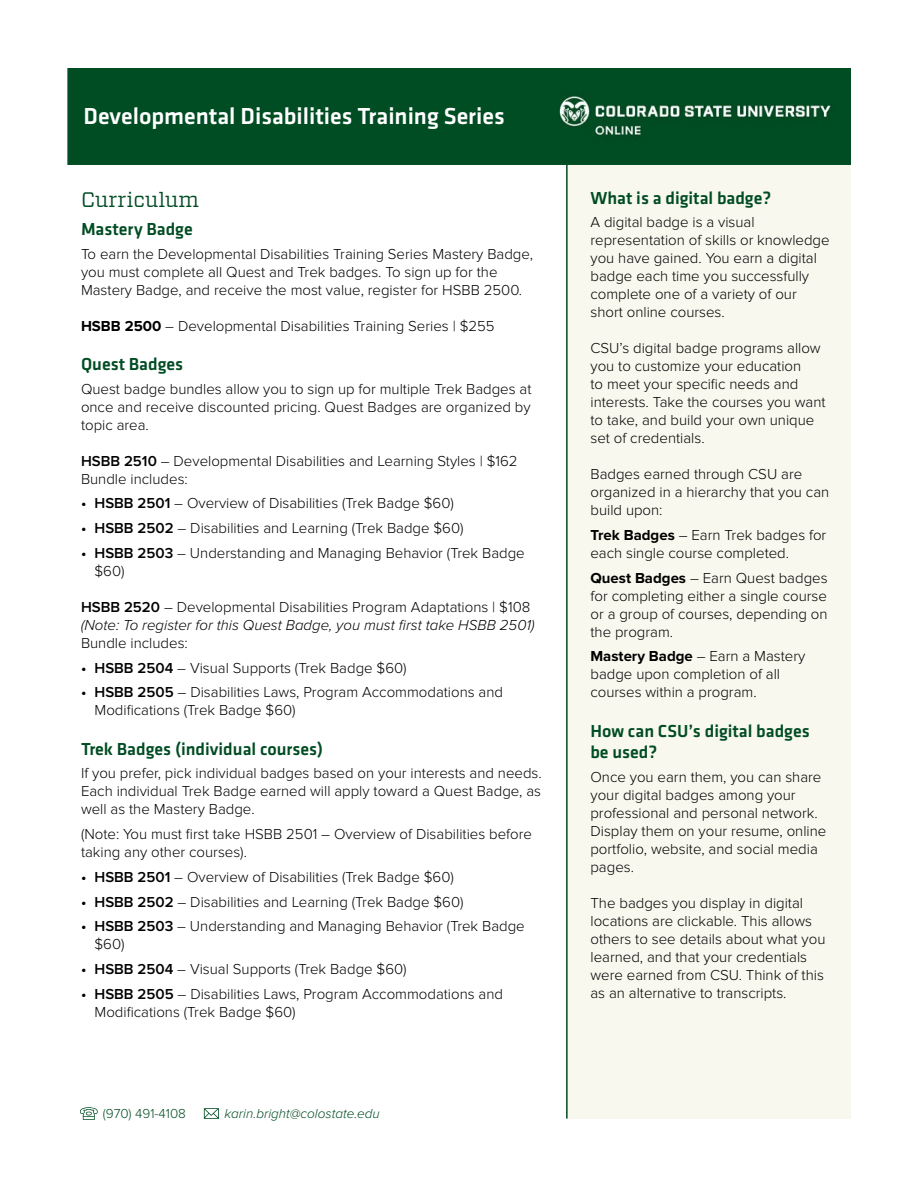
<style>
.page{position:relative;width:918px;height:1188px;background:#fff}
.page>*{position:absolute;margin:0;border:0;box-sizing:border-box;transform-origin:0 0}
.t1{font:500 24px "Klavika Basic";color:#fff}
.t2{font:21px "Vitesse";color:#004c23}
.t3{font:500 18px/21.6px "Klavika Basic";color:#004c23}
.t4{font:300 15px/18px "Proxima Nova";color:#000}
.t5{font:italic 300 15px/18px "Proxima Nova";color:#000}
.t6{font:italic 300 13.5px "Proxima Nova";color:#004c23}
.t7{font:300 13.5px "Proxima Nova";color:#004c23}
.s1{font-weight:700}
.s2{font-weight:600}
.s3{font-weight:600;font-style:normal}
.s4{font-style:normal}
</style>
<div class="page">
<div style="left:68px;top:68px;width:783px;height:96px;background:#004d23"></div>
<div style="left:566px;top:165px;width:284px;height:954px;background:#f8f8ee"></div>
<hr style="left:566px;top:150px;width:2px;height:969px;background:#004c23">
<svg style="left:80px;top:1107px;width:18px;height:13px"></svg>
<svg style="left:204px;top:1108px;width:15px;height:11px"></svg>
<h1 class="t1" style="left:84px;top:100px;width:423px">Developmental Disabilities Training Series</h1>
<h2 class="t2" style="left:81px;top:185px;width:119px">Curriculum</h2>
<p class="t3" style="left:81px;top:218px;width:113px">Mastery Badge</p>
<p class="t4" style="left:81px;top:245px;width:454px">To earn the Developmental Disabilities Training Series Mastery Badge, you must complete all Quest and Trek badges. To sign up for the<br>Mastery Badge, and receive the most value, register for HSBB 2500.</p>
<p class="t4" style="left:81px;top:317px;width:415px"><span class="s1">HSBB 2500</span> – Developmental Disabilities Training Series | $255</p>
<p class="t3" style="left:81px;top:353px;width:104px">Quest Badges</p>
<p class="t4" style="left:81px;top:380px;width:452px;text-align:justify">Quest badge bundles allow you to sign up for multiple Trek Badges at once and receive discounted pricing. Quest Badges are organized by topic area.</p>
<p class="t4" style="left:81px;top:452px;width:438px"><span class="s2">HSBB 2510</span> – Developmental Disabilities and Learning Styles | $162<br>Bundle includes:</p>
<p class="t4" style="left:81px;top:495px;width:374px"><span class="s2">• HSBB 2501</span> – Overview of Disabilities (Trek Badge $60)</p>
<p class="t4" style="left:81px;top:519px;width:384px"><span class="s2">• HSBB 2502</span> – Disabilities and Learning (Trek Badge $60)</p>
<p class="t4" style="left:94px;top:544px;width:432px;text-indent:-14px"><span class="s2">• HSBB 2503</span> – Understanding and Managing Behavior (Trek Badge $60)</p>
<p class="t5" style="left:81px;top:598px;width:455px"><span class="s3">HSBB 2520</span> <span class="s4">– Developmental Disabilities Program Adaptations | $108 </span>(Note: To register for this Quest Badge, you must first take HSBB 2501)</p>
<p class="t4" style="left:81px;top:634px;width:108px">Bundle includes:</p>
<p class="t4" style="left:81px;top:659px;width:327px"><span class="s2">• HSBB 2504</span> – Visual Supports (Trek Badge $60)</p>
<p class="t4" style="left:94px;top:684px;width:410px;text-indent:-14px"><span class="s2">• HSBB 2505</span> – Disabilities Laws, Program Accommodations and<br>Modifications (Trek Badge $60)</p>
<p class="t3" style="left:81px;top:738px;width:244px">Trek Badges (individual courses)</p>
<p class="t4" style="left:81px;top:765px;width:462px;text-align:justify">If you prefer, pick individual badges based on your interests and needs.<br>Each individual Trek Badge earned will apply toward a Quest Badge, as well as the Mastery Badge.</p>
<p class="t4" style="left:81px;top:825px;width:453px">(Note: You must first take HSBB 2501 – Overview of Disabilities before taking any other courses).</p>
<p class="t4" style="left:81px;top:868px;width:374px"><span class="s2">• HSBB 2501</span> – Overview of Disabilities (Trek Badge $60)</p>
<p class="t4" style="left:81px;top:893px;width:384px"><span class="s2">• HSBB 2502</span> – Disabilities and Learning (Trek Badge $60)</p>
<p class="t4" style="left:94px;top:918px;width:432px;text-indent:-14px"><span class="s2">• HSBB 2503</span> – Understanding and Managing Behavior (Trek Badge $60)</p>
<p class="t4" style="left:81px;top:960px;width:327px"><span class="s2">• HSBB 2504</span> – Visual Supports (Trek Badge $60)</p>
<p class="t4" style="left:94px;top:985px;width:410px;text-indent:-14px"><span class="s2">• HSBB 2505</span> – Disabilities Laws, Program Accommodations and<br>Modifications (Trek Badge $60)</p>
<p class="t7" style="left:103px;top:1106px;width:85px">(970) 491-4108</p>
<p class="t6" style="left:224px;top:1106px;width:157px">karin.bright@colostate.edu</p>
<p class="t3" style="left:590px;top:186px;width:182px">What is a digital badge?</p>
<p class="t4" style="left:590px;top:213px;width:241px">A digital badge is a visual representation of skills or knowledge you have gained. You earn a digital badge each time you successfully complete one of a variety of our short online courses.</p>
<p class="t4" style="left:590px;top:339px;width:237px">CSU’s digital badge programs allow you to customize your education<br>to meet your specific needs and interests. Take the courses you want to take, and build your own unique set of credentials.</p>
<p class="t4" style="left:590px;top:465px;width:240px">Badges earned through CSU are organized in a hierarchy that you can build upon:</p>
<p class="t4" style="left:590px;top:526px;width:237px"><span class="s1">Trek Badges</span> – Earn Trek badges for each single course completed.</p>
<p class="t4" style="left:590px;top:569px;width:239px;text-align:justify"><span class="s1">Quest Badges</span> – Earn Quest badges for completing either a single course or a group of courses, depending on the program.</p>
<p class="t4" style="left:590px;top:647px;width:216px"><span class="s1">Mastery Badge</span> – Earn a Mastery badge upon completion of all courses within a program.</p>
<p class="t3" style="left:590px;top:720px;width:221px">How can CSU’s digital badges be used?</p>
<p class="t4" style="left:590px;top:768px;width:237px">Once you earn them, you can share your digital badges among your professional and personal network.<br>Display them on your resume, online portfolio, website, and social media pages.</p>
<p class="t4" style="left:590px;top:894px;width:237px">The badges you display in digital locations are clickable. This allows others to see details about what you learned, and that your credentials were earned from CSU. Think of this as an alternative to transcripts.</p>
</div>
